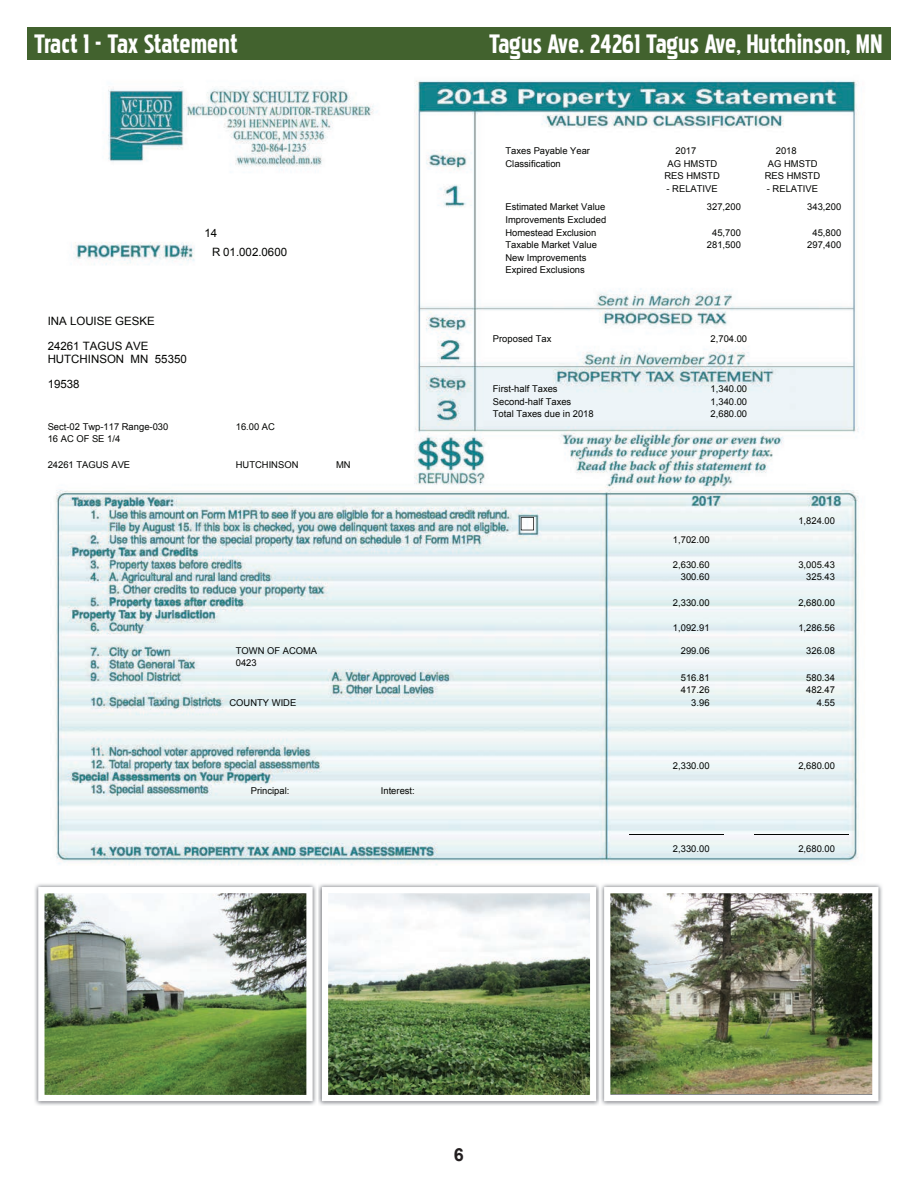
<style>
.page{position:relative;width:918px;height:1188px;background:#fff}
.page>*{position:absolute;margin:0;border:0;box-sizing:border-box;transform-origin:0 0}
.t1{font:33px "Pakenham";color:#fff}
.t2{font:700 18px "Arial";color:#231f20}
.t3{font:11.55px/25px "Arial";color:#040503}
.t4{font:9.45px/12.6px "Arial";color:#040503}
</style>
<div class="page">
<div style="left:27px;top:27px;width:864px;height:32px;background:#42622e"></div>
<img style="left:56px;top:80px;width:803px;height:785px">
<hr style="left:629px;top:834px;width:95px;height:1px;background:#040503">
<hr style="left:755px;top:834px;width:94px;height:1px;background:#040503">
<svg style="left:521px;top:517px;width:13px;height:13px"></svg>
<img style="left:35px;top:884px;width:847px;height:221px">
<img style="left:38px;top:887px;width:275px;height:214px">
<img style="left:317px;top:882px;width:1px;height:224px">
<svg style="left:322px;top:887px;width:274px;height:214px"></svg>
<img style="left:600px;top:884px;width:1px;height:221px">
<img style="left:604px;top:887px;width:275px;height:214px">
<h1 class="t1" style="left:34px;top:29px;width:205px">Tract 1 - Tax Statement</h1>
<h1 class="t1" style="left:489px;top:29px;width:396px">Tagus Ave. 24261 Tagus Ave, Hutchinson, MN</h1>
<p class="t4" style="left:505px;top:144px;width:86px">Taxes Payable Year</p>
<p class="t4" style="left:675px;top:144px;width:22px">2017</p>
<p class="t4" style="left:776px;top:144px;width:22px">2018</p>
<p class="t3" style="left:204px;top:221px;width:14px">14</p>
<p class="t3" style="left:212px;top:240px;width:76px">R 01.002.0600</p>
<p class="t3" style="left:48px;top:309px;width:109px">INA LOUISE GESKE<br>24261 TAGUS AVE</p>
<p class="t3" style="left:48px;top:346px;width:141px">HUTCHINSON MN 55350</p>
<p class="t3" style="left:48px;top:371px;width:33px">19538</p>
<p class="t4" style="left:48px;top:420px;width:122px">Sect-02 Twp-117 Range-030</p>
<p class="t4" style="left:48px;top:433px;width:74px">16 AC OF SE 1/4</p>
<p class="t4" style="left:48px;top:458px;width:84px">24261 TAGUS AVE</p>
<p class="t4" style="left:236px;top:420px;width:41px">16.00 AC</p>
<p class="t4" style="left:236px;top:458px;width:64px">HUTCHINSON</p>
<p class="t4" style="left:336px;top:458px;width:16px">MN</p>
<p class="t4" style="left:236px;top:644px;width:83px">TOWN OF ACOMA</p>
<p class="t4" style="left:236px;top:657px;width:22px">0423</p>
<p class="t4" style="left:230px;top:696px;width:68px">COUNTY WIDE</p>
<p class="t4" style="left:251px;top:784px;width:40px">Principal:</p>
<p class="t4" style="left:381px;top:784px;width:35px">Interest:</p>
<p class="t4" style="left:505px;top:157px;width:57px">Classification</p>
<p class="t4" style="left:768px;top:157px;width:51px">AG HMSTD</p>
<p class="t4" style="left:664px;top:157px;width:57px;text-align:center">AG HMSTD<br>RES HMSTD</p>
<p class="t4" style="left:667px;top:182px;width:53px">- RELATIVE</p>
<p class="t4" style="left:767px;top:182px;width:53px">- RELATIVE</p>
<p class="t4" style="left:765px;top:170px;width:57px">RES HMSTD</p>
<p class="t4" style="left:505px;top:201px;width:102px">Estimated Market Value<br>Improvements Excluded<br>Homestead Exclusion<br>Taxable Market Value</p>
<p class="t4" style="left:505px;top:264px;width:81px">Expired Exclusions</p>
<p class="t4" style="left:505px;top:251px;width:82px">New Improvements</p>
<p class="t4" style="left:707px;top:201px;width:35px">327,200</p>
<p class="t4" style="left:807px;top:201px;width:35px">343,200</p>
<p class="t4" style="left:712px;top:226px;width:30px">45,700</p>
<p class="t4" style="left:813px;top:226px;width:30px">45,800</p>
<p class="t4" style="left:707px;top:239px;width:35px">281,500</p>
<p class="t4" style="left:807px;top:239px;width:35px">297,400</p>
<p class="t4" style="left:493px;top:333px;width:60px">Proposed Tax</p>
<p class="t4" style="left:711px;top:333px;width:38px">2,704.00</p>
<p class="t4" style="left:493px;top:383px;width:102px">First-half Taxes<br>Second-half Taxes<br>Total Taxes due in 2018</p>
<p class="t4" style="left:711px;top:383px;width:38px;text-align:justify">1,340.00<br>1,340.00<br>2,680.00</p>
<p class="t4" style="left:798px;top:514px;width:38px">1,824.00</p>
<p class="t4" style="left:673px;top:533px;width:38px">1,702.00</p>
<p class="t4" style="left:673px;top:558px;width:38px">2,630.60</p>
<p class="t4" style="left:798px;top:558px;width:38px">3,005.43</p>
<p class="t4" style="left:681px;top:571px;width:30px">300.60</p>
<p class="t4" style="left:673px;top:596px;width:38px">2,330.00</p>
<p class="t4" style="left:806px;top:571px;width:30px">325.43</p>
<p class="t4" style="left:798px;top:596px;width:38px">2,680.00</p>
<p class="t4" style="left:673px;top:621px;width:38px">1,092.91</p>
<p class="t4" style="left:798px;top:621px;width:38px">1,286.56</p>
<p class="t4" style="left:806px;top:644px;width:30px">326.08</p>
<p class="t4" style="left:681px;top:644px;width:30px">299.06</p>
<p class="t4" style="left:681px;top:671px;width:30px">516.81</p>
<p class="t4" style="left:806px;top:671px;width:30px">580.34</p>
<p class="t4" style="left:817px;top:696px;width:20px">4.55</p>
<p class="t4" style="left:681px;top:684px;width:30px;text-align:right">417.26<br>3.96</p>
<p class="t4" style="left:806px;top:684px;width:30px">482.47</p>
<p class="t4" style="left:673px;top:759px;width:38px">2,330.00</p>
<p class="t4" style="left:798px;top:759px;width:38px">2,680.00</p>
<p class="t4" style="left:673px;top:843px;width:38px">2,330.00</p>
<p class="t4" style="left:798px;top:843px;width:38px">2,680.00</p>
<h2 class="t2" style="left:454px;top:1143px;width:12px">6</h2>
</div>
